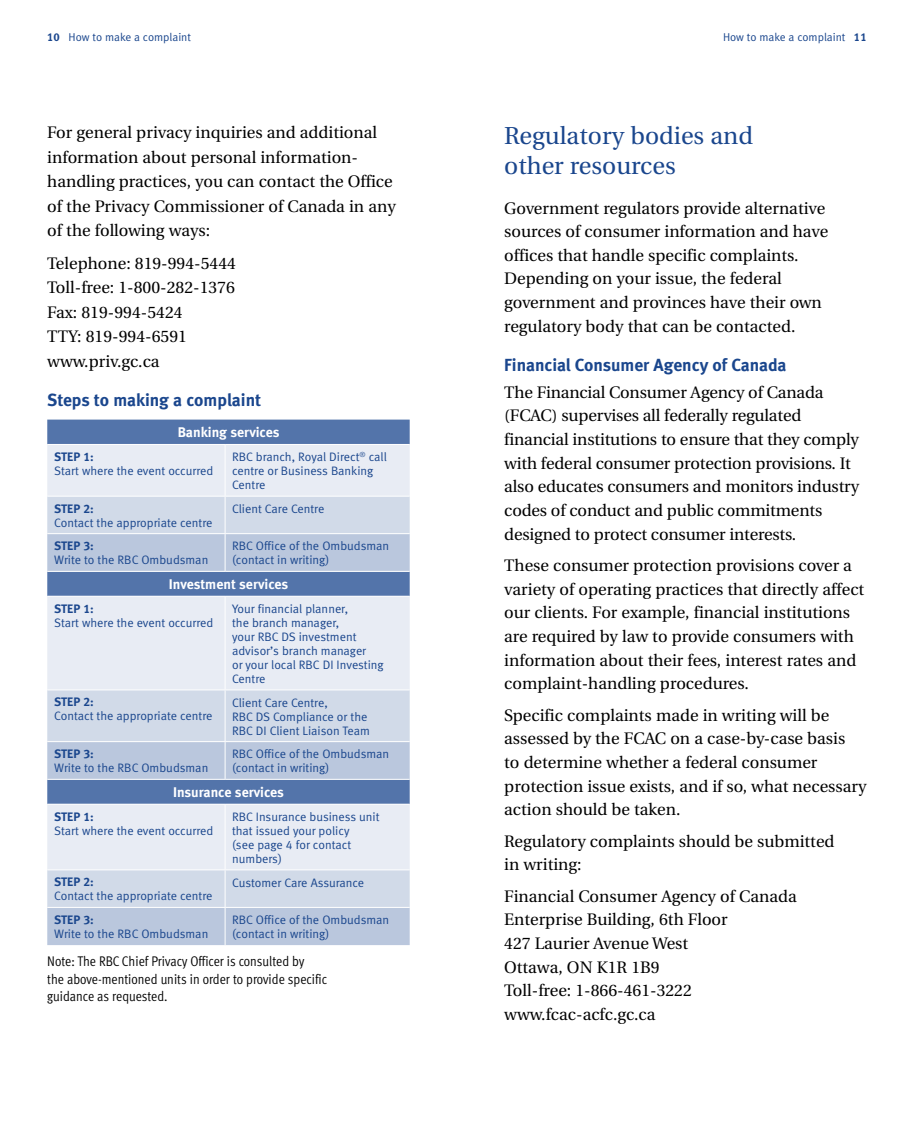
<style>
.page{position:relative;width:914px;height:1134px;background:#fff}
.page>*{position:absolute;margin:0;border:0;box-sizing:border-box;transform-origin:0 0}
.t1{font:24.5px/29.8px "Utopia";color:#1a468d}
.t2{font:17.5px "Meta Bold LF";color:#1a468d}
.t3{font:16.62px/23.6px "Utopia";color:#000}
.t4{font:14px/17.5px "Meta Cond Normal LF";color:#000}
.t5{font:14px "Meta Bold LF";color:#fff}
.t6{font:12.25px/14px "Meta Normal LF";color:#1a468d}
.t7{font:12.25px "Meta Bold LF";color:#1a468d}
.t8{font:11.38px "Meta Normal LF";color:#1a468d}
.s1{font-family:"Meta Bold LF"}
</style>
<div class="page">
<div style="left:47px;top:420px;width:362px;height:24px;background:#5374aa"></div>
<div style="left:47px;top:445px;width:362px;height:51px;background:#e8ecf4"></div>
<div style="left:47px;top:497px;width:362px;height:36px;background:#d1dae8"></div>
<svg style="left:47px;top:534px;width:362px;height:411px;background:#c5cfe2"></svg>
<hr style="left:225px;top:445px;width:1px;height:51px;background:#fff">
<hr style="left:225px;top:497px;width:1px;height:36px;background:#fff">
<hr style="left:225px;top:534px;width:1px;height:37px;background:#fff">
<hr style="left:47px;top:571px;width:178px;height:1px;background:#fff">
<hr style="left:225px;top:571px;width:184px;height:1px;background:#fff">
<hr style="left:47px;top:596px;width:178px;height:1px;background:#fff">
<hr style="left:225px;top:596px;width:184px;height:1px;background:#fff">
<hr style="left:225px;top:597px;width:1px;height:92px;background:#fff">
<hr style="left:47px;top:689px;width:178px;height:1px;background:#fff">
<hr style="left:225px;top:689px;width:184px;height:1px;background:#fff">
<hr style="left:225px;top:690px;width:1px;height:51px;background:#fff">
<hr style="left:47px;top:741px;width:178px;height:1px;background:#fff">
<hr style="left:225px;top:741px;width:184px;height:1px;background:#fff">
<hr style="left:225px;top:742px;width:1px;height:37px;background:#fff">
<hr style="left:47px;top:779px;width:178px;height:1px;background:#fff">
<hr style="left:225px;top:779px;width:184px;height:1px;background:#fff">
<hr style="left:47px;top:804px;width:178px;height:1px;background:#fff">
<hr style="left:225px;top:804px;width:184px;height:1px;background:#fff">
<hr style="left:225px;top:805px;width:1px;height:64px;background:#fff">
<hr style="left:47px;top:869px;width:178px;height:1px;background:#fff">
<hr style="left:225px;top:869px;width:184px;height:1px;background:#fff">
<hr style="left:225px;top:870px;width:1px;height:37px;background:#fff">
<hr style="left:47px;top:907px;width:178px;height:1px;background:#fff">
<hr style="left:225px;top:907px;width:184px;height:1px;background:#fff">
<hr style="left:225px;top:908px;width:1px;height:37px;background:#fff">
<p class="t8" style="left:47px;top:30px;width:145px"><span class="s1">10</span> How to make a complaint</p>
<p class="t8" style="left:723px;top:30px;width:145px">How to make a complaint <span class="s1">11</span></p>
<p class="t3" style="left:47px;top:121px;width:350px;line-height:24.5px">For general privacy inquiries and additional information about personal information&shy;handling practices, you can contact the Office of the Privacy Commissioner of Canada in any of the following ways:</p>
<p class="t3" style="left:47px;top:251px;width:190px;line-height:24.5px">Telephone: 819-994-5444<br>Toll-free: 1-800-282-1376<br>Fax: 819-994-5424<br>TTY: 819-994-6591 www.priv.gc.ca</p>
<p class="t2" style="left:47px;top:390px;width:215px">Steps to making a complaint</p>
<p class="t5" style="left:178px;top:424px;width:103px">Banking services</p>
<p class="t7" style="left:54px;top:449px;width:41px">STEP 1:</p>
<p class="t6" style="left:54px;top:464px;width:161px">Start where the event occurred</p>
<p class="t6" style="left:232px;top:450px;width:156px">RBC branch, Royal Direct<sup>®</sup> call centre or Business Banking<br>Centre</p>
<p class="t7" style="left:54px;top:501px;width:41px">STEP 2:</p>
<p class="t6" style="left:54px;top:515px;width:160px">Contact the appropriate centre</p>
<p class="t6" style="left:232px;top:501px;width:94px">Client Care Centre</p>
<p class="t7" style="left:54px;top:539px;width:41px">STEP 3:</p>
<p class="t6" style="left:54px;top:553px;width:155px">Write to the RBC Ombudsman</p>
<p class="t6" style="left:232px;top:539px;width:159px">RBC Office of the Ombudsman (contact in writing)</p>
<p class="t5" style="left:169px;top:576px;width:121px">Investment services</p>
<p class="t7" style="left:54px;top:601px;width:41px">STEP 1:</p>
<p class="t6" style="left:54px;top:615px;width:161px">Start where the event occurred</p>
<p class="t7" style="left:54px;top:695px;width:41px">STEP 2:</p>
<p class="t6" style="left:54px;top:709px;width:160px">Contact the appropriate centre</p>
<p class="t6" style="left:232px;top:602px;width:153px">Your financial planner,<br>the branch manager,<br>your RBC DS investment advisor’s branch manager<br>or your local RBC DI Investing<br>Centre</p>
<p class="t6" style="left:232px;top:695px;width:139px">Client Care Centre,<br>RBC DS Compliance or the<br>RBC DI Client Liaison Team</p>
<p class="t7" style="left:54px;top:747px;width:41px">STEP 3:</p>
<p class="t6" style="left:54px;top:761px;width:155px">Write to the RBC Ombudsman</p>
<p class="t6" style="left:232px;top:747px;width:159px">RBC Office of the Ombudsman (contact in writing)</p>
<p class="t5" style="left:173px;top:784px;width:112px">Insurance services</p>
<p class="t7" style="left:54px;top:809px;width:41px">STEP 1:</p>
<p class="t6" style="left:54px;top:823px;width:161px">Start where the event occurred</p>
<p class="t7" style="left:54px;top:875px;width:41px">STEP 2:</p>
<p class="t6" style="left:54px;top:889px;width:160px">Contact the appropriate centre</p>
<p class="t6" style="left:232px;top:810px;width:149px">RBC Insurance business unit that issued your policy<br>(see page 4 for contact numbers)</p>
<p class="t6" style="left:232px;top:875px;width:134px">Customer Care Assurance</p>
<p class="t7" style="left:54px;top:912px;width:41px">STEP 3:</p>
<p class="t6" style="left:54px;top:927px;width:155px">Write to the RBC Ombudsman</p>
<p class="t6" style="left:232px;top:913px;width:159px">RBC Office of the Ombudsman (contact in writing)</p>
<p class="t4" style="left:47px;top:952px;width:281px">Note: The RBC Chief Privacy Officer is consulted by<br>the above-mentioned units in order to provide specific guidance as requested.</p>
<h1 class="t1" style="left:504px;top:122px;width:250px">Regulatory bodies and other resources</h1>
<p class="t3" style="left:504px;top:196px;width:326px">Government regulators provide alternative sources of consumer information and have offices that handle specific complaints.<br>Depending on your issue, the federal government and provinces have their own regulatory body that can be contacted.</p>
<p class="t2" style="left:504px;top:355px;width:284px">Financial Consumer Agency of Canada</p>
<p class="t3" style="left:504px;top:381px;width:356px">The Financial Consumer Agency of Canada (FCAC) supervises all federally regulated financial institutions to ensure that they comply with federal consumer protection provisions. It also educates consumers and monitors industry codes of conduct and public commitments designed to protect consumer interests.</p>
<p class="t3" style="left:504px;top:554px;width:361px">These consumer protection provisions cover a variety of operating practices that directly affect our clients. For example, financial institutions are required by law to provide consumers with information about their fees, interest rates and complaint-handling procedures.</p>
<p class="t3" style="left:504px;top:704px;width:364px">Specific complaints made in writing will be assessed by the FCAC on a case-by-case basis<br>to determine whether a federal consumer protection issue exists, and if so, what necessary action should be taken.</p>
<p class="t3" style="left:504px;top:830px;width:332px">Regulatory complaints should be submitted in writing:</p>
<p class="t3" style="left:504px;top:885px;width:294px">Financial Consumer Agency of Canada<br>Enterprise Building, 6th Floor<br>427 Laurier Avenue West<br>Ottawa, ON K1R 1B9<br>Toll-free: 1-866-461-3222 www.fcac-acfc.gc.ca</p>
</div>
